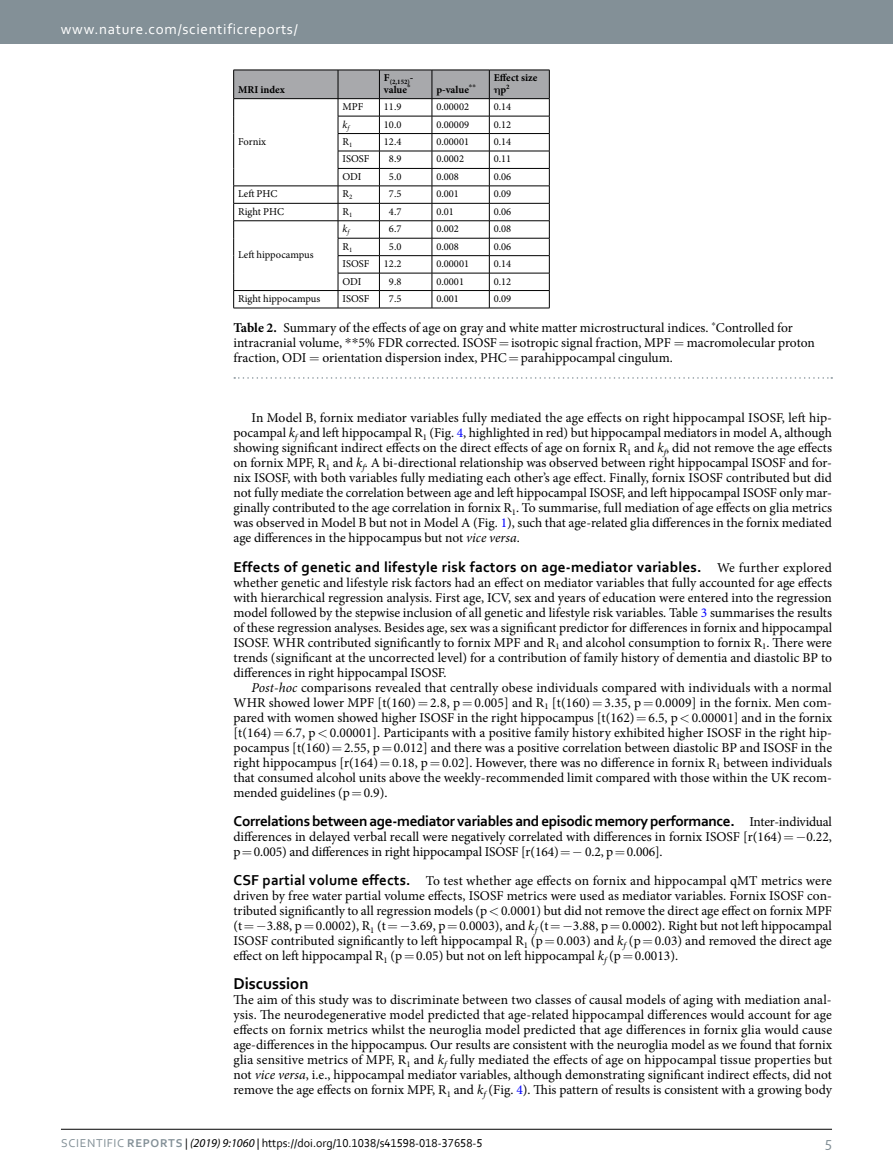
<style>
.page{position:relative;width:893px;height:1174px;background:#fff}
.page>*{position:absolute;margin:0;border:0;box-sizing:border-box;transform-origin:0 0}
.t1{font:16.5px "Corbel Bold 2";color:#000}
.t2{font:15px "Corbel Bold 2";letter-spacing:-.015em;color:#000}
.t3{font:15px "Corbel Bold 2";letter-spacing:.02em;color:#000}
.t4{font:15px "Corbel 2";letter-spacing:.045em;color:#fff}
.t5{font:15px "Corbel 2";color:#839097}
.t6{font:13.5px/15px "Minion Pro";color:#000;text-align:justify}
.t7{font:12px "Corbel";color:#000}
.t8{font:10.5px "Minion Pro";color:#000}
.t9{font:700 10.5px/11.2px "Minion Pro";color:#000}
.t10{font:italic 10.5px "Minion Pro";color:#000}
.t11{font:700 6.9px "Minion Pro";color:#000}
.s1{font-weight:700}
.s2{font-family:"STIX General"}
.s3{font-style:italic}
.s4{color:#00f}
.s5{font-family:"Minion Pro";font-size:13.5px}
.s6{font-family:"Corbel";font-weight:700;font-size:15px}
.s7{font-family:"Corbel 2";color:#839097}
.s8{font-family:"Corbel Bold 2";color:#839097}
.s9{font-family:"Corbel 2"}
.s10{font-family:"Myriad Pro";font-style:italic}
</style>
<div class="page">
<div style="left:0;top:0;width:893px;height:43px;background:#839097"></div>
<hr style="left:61px;top:1129px;width:771px;height:1px;background:#000">
<svg style="left:234px;top:377px;width:598px;height:2px"></svg>
<hr style="left:233px;top:308px;width:105px;height:1px;background:#000">
<hr style="left:338px;top:308px;width:41px;height:1px;background:#000">
<hr style="left:379px;top:308px;width:53px;height:1px;background:#000">
<hr style="left:432px;top:308px;width:57px;height:1px;background:#000">
<hr style="left:489px;top:308px;width:60px;height:1px;background:#000">
<svg style="left:233px;top:70px;width:317px;height:238px"></svg>
<p class="t4" style="left:61px;top:19px;width:238px">www.nature.com/scientificreports/</p>
<p class="t9" style="left:238px;top:84px;width:48px">MRI index</p>
<p class="t8" style="left:238px;top:135px;width:30px">Fornix</p>
<p class="t11" style="left:384px;top:76px;width:31px"><sup>F</sup>(2,152)<sup>-</sup></p>
<p class="t9" style="left:384px;top:84px;width:28px">value<sup>*</sup></p>
<p class="t9" style="left:436px;top:84px;width:41px">p-value<sup>**</sup></p>
<p class="t9" style="left:500px;top:72px;width:39px;text-indent:-7px">Effect size p<sup>2</sup></p>
<p class="t8" style="left:342px;top:100px;width:22px">MPF</p>
<p class="t8" style="left:384px;top:100px;width:19px">11.9</p>
<p class="t8" style="left:436px;top:100px;width:34px">0.00002</p>
<p class="t8" style="left:494px;top:100px;width:19px">0.14</p>
<p class="t10" style="left:342px;top:117px;width:8px">k<sub>f</sub></p>
<p class="t8" style="left:384px;top:117px;width:19px">10.0</p>
<p class="t8" style="left:436px;top:117px;width:34px">0.00009</p>
<p class="t8" style="left:494px;top:117px;width:19px">0.12</p>
<p class="t8" style="left:342px;top:135px;width:11px">R<sub>1</sub></p>
<p class="t8" style="left:384px;top:135px;width:19px">12.4</p>
<p class="t8" style="left:436px;top:135px;width:34px">0.00001</p>
<p class="t8" style="left:494px;top:135px;width:19px">0.14</p>
<p class="t8" style="left:342px;top:152px;width:28px">ISOSF</p>
<p class="t8" style="left:389px;top:152px;width:14px">8.9</p>
<p class="t8" style="left:436px;top:152px;width:29px">0.0002</p>
<p class="t8" style="left:494px;top:152px;width:19px">0.11</p>
<p class="t8" style="left:342px;top:169px;width:20px">ODI</p>
<p class="t8" style="left:389px;top:169px;width:14px">5.0</p>
<p class="t8" style="left:436px;top:169px;width:24px">0.008</p>
<p class="t8" style="left:494px;top:169px;width:19px">0.06</p>
<p class="t8" style="left:238px;top:187px;width:41px">Left PHC</p>
<p class="t8" style="left:342px;top:187px;width:11px">R<sub>2</sub></p>
<p class="t8" style="left:389px;top:187px;width:14px">7.5</p>
<p class="t8" style="left:436px;top:187px;width:24px">0.001</p>
<p class="t8" style="left:494px;top:187px;width:19px">0.09</p>
<p class="t8" style="left:238px;top:204px;width:47px">Right PHC</p>
<p class="t8" style="left:342px;top:204px;width:11px">R<sub>1</sub></p>
<p class="t8" style="left:389px;top:204px;width:14px">4.7</p>
<p class="t8" style="left:436px;top:204px;width:19px">0.01</p>
<p class="t8" style="left:494px;top:204px;width:19px">0.06</p>
<p class="t8" style="left:238px;top:248px;width:77px">Left hippocampus</p>
<p class="t10" style="left:342px;top:222px;width:8px">k<sub>f</sub></p>
<p class="t8" style="left:389px;top:222px;width:14px">6.7</p>
<p class="t8" style="left:436px;top:222px;width:24px">0.002</p>
<p class="t8" style="left:494px;top:222px;width:19px">0.08</p>
<p class="t8" style="left:342px;top:239px;width:11px">R<sub>1</sub></p>
<p class="t8" style="left:389px;top:239px;width:14px">5.0</p>
<p class="t8" style="left:436px;top:239px;width:24px">0.008</p>
<p class="t8" style="left:494px;top:239px;width:19px">0.06</p>
<p class="t8" style="left:342px;top:257px;width:28px">ISOSF</p>
<p class="t8" style="left:384px;top:257px;width:19px">12.2</p>
<p class="t8" style="left:436px;top:257px;width:34px">0.00001</p>
<p class="t8" style="left:494px;top:257px;width:19px">0.14</p>
<p class="t8" style="left:342px;top:274px;width:20px">ODI</p>
<p class="t8" style="left:389px;top:274px;width:14px">9.8</p>
<p class="t8" style="left:436px;top:274px;width:29px">0.0001</p>
<p class="t8" style="left:494px;top:274px;width:19px">0.12</p>
<p class="t8" style="left:238px;top:291px;width:84px">Right hippocampus</p>
<p class="t8" style="left:342px;top:291px;width:28px">ISOSF</p>
<p class="t8" style="left:389px;top:291px;width:14px">7.5</p>
<p class="t8" style="left:436px;top:291px;width:24px">0.001</p>
<p class="t8" style="left:494px;top:291px;width:19px">0.09</p>
<p class="t6" style="left:233px;top:320px;width:583px;text-align:left"><span class="s1">Table 2.</span> Summary of the effects of age on gray and white matter microstructural indices. <sup>*</sup>Controlled for intracranial volume, <span class="s2">**</span>5% FDR corrected. ISOSF isotropic signal fraction, MPF macromolecular proton fraction, ODI orientation dispersion index, PHC parahippocampal cingulum.</p>
<p class="t6" style="left:233px;top:411px;width:600px;text-indent:18px">In Model B, fornix mediator variables fully mediated the age effects on right hippocampal ISOSF, left hip&shy;pocampal <span class="s3">k</span><sub>f</sub> and left hippocampal R<sub>1</sub> (Fig. <span class="s4">4</span>, highlighted in red) but hippocampal mediators in model A, although showing significant indirect effects on the direct effects of age on fornix R<sub>1</sub> and <span class="s3">k</span><sub>f</sub>, did not remove the age effects on fornix MPF, R<sub>1</sub> and <span class="s3">k</span><sub>f</sub>. A bi-directional relationship was observed between right hippocampal ISOSF and for&shy;nix ISOSF, with both variables fully mediating each other’s age effect. Finally, fornix ISOSF contributed but did not fully mediate the correlation between age and left hippocampal ISOSF, and left hippocampal ISOSF only mar&shy;ginally contributed to the age correlation in fornix R<sub>1</sub>. To summarise, full mediation of age effects on glia metrics was observed in Model B but not in Model A (Fig. <span class="s4">1</span>), such that age-related glia differences in the fornix mediated age differences in the hippocampus but not <span class="s3">vice versa</span>.</p>
<p class="t3" style="left:233px;top:557px;width:600px">Effects of genetic and lifestyle risk factors on age-mediator variables. <span class="s5">We further explored</span></p>
<p class="t6" style="left:233px;top:575px;width:600px">whether genetic and lifestyle risk factors had an effect on mediator variables that fully accounted for age effects with hierarchical regression analysis. First age, ICV, sex and years of education were entered into the regression model followed by the stepwise inclusion of all genetic and lifestyle risk variables. Table <span class="s4">3</span> summarises the results of these regression analyses. Besides age, sex was a significant predictor for differences in fornix and hippocampal ISOSF. WHR contributed significantly to fornix MPF and R<sub>1</sub> and alcohol consumption to fornix R<sub>1</sub>. There were trends (significant at the uncorrected level) for a contribution of family history of dementia and diastolic BP to differences in right hippocampal ISOSF.</p>
<p class="t6" style="left:233px;top:680px;width:600px;text-indent:18px"><span class="s3">Post-hoc</span> comparisons revealed that centrally obese individuals compared with individuals with a normal WHR showed lower MPF [t(160) 2.8, p 0.005] and R<sub>1</sub> [t(160) 3.35, p 0.0009] in the fornix. Men com&shy;pared with women showed higher ISOSF in the right hippocampus [t(162) 6.5, p 0.00001] and in the fornix [t(164) 6.7, p 0.00001]. Participants with a positive family history exhibited higher ISOSF in the right hip&shy;pocampus [t(160) 2.55, p 0.012] and there was a positive correlation between diastolic BP and ISOSF in the right hippocampus [r(164) 0.18, p 0.02]. However, there was no difference in fornix R<sub>1</sub> between individuals that consumed alcohol units above the weekly-recommended limit compared with those within the UK recom&shy;mended guidelines (p 0.9).</p>
<p class="t2" style="left:233px;top:811px;width:600px">Correlations between age-mediator variables and episodic memory performance. <span class="s5">Inter-individual</span></p>
<p class="t6" style="left:233px;top:829px;width:600px">differences in delayed verbal recall were negatively correlated with differences in fornix ISOSF [r(164) −0.22, p 0.005) and differences in right hippocampal ISOSF [r(164) − 0.2, p 0.006].</p>
<p class="t6" style="left:233px;top:873px;width:600px"><span class="s6">CSF partial volume effects.</span> To test whether age effects on fornix and hippocampal qMT metrics were driven by free water partial volume effects, ISOSF metrics were used as mediator variables. Fornix ISOSF con&shy;tributed significantly to all regression models (p 0.0001) but did not remove the direct age effect on fornix MPF (t −3.88, p 0.0002), R<sub>1</sub> (t −3.69, p 0.0003), and <span class="s3">k</span><sub>f</sub> (t −3.88, p 0.0002). Right but not left hippocampal ISOSF contributed significantly to left hippocampal R<sub>1</sub> (p 0.003) and <span class="s3">k</span><sub>f</sub> (p 0.03) and removed the direct age effect on left hippocampal R<sub>1</sub> (p 0.05) but not on left hippocampal <span class="s3">k</span><sub>f</sub> (p 0.0013).</p>
<p class="t1" style="left:233px;top:973px;width:77px">Discussion</p>
<p class="t6" style="left:233px;top:992px;width:600px">The aim of this study was to discriminate between two classes of causal models of aging with mediation anal&shy;ysis. The neurodegenerative model predicted that age-related hippocampal differences would account for age effects on fornix metrics whilst the neuroglia model predicted that age differences in fornix glia would cause age-differences in the hippocampus. Our results are consistent with the neuroglia model as we found that fornix glia sensitive metrics of MPF, R<sub>1</sub> and <span class="s3">k</span><sub>f</sub> fully mediated the effects of age on hippocampal tissue properties but not <span class="s3">vice versa</span>, i.e., hippocampal mediator variables, although demonstrating significant indirect effects, did not remove the age effects on fornix MPF, R<sub>1</sub> and <span class="s3">k</span><sub>f</sub> (Fig. <span class="s4">4</span>). This pattern of results is consistent with a growing body</p>
<p class="t7" style="left:61px;top:1135px;width:423px"><span class="s7">Scientific</span> <span class="s8">Reports</span> <span class="s9">|</span> <span class="s10">(2019) 9:1060</span> | https://doi.org/10.1038/s41598-018-37658-5</p>
<p class="t5" style="left:825px;top:1132px;width:9px">5</p>
</div>
